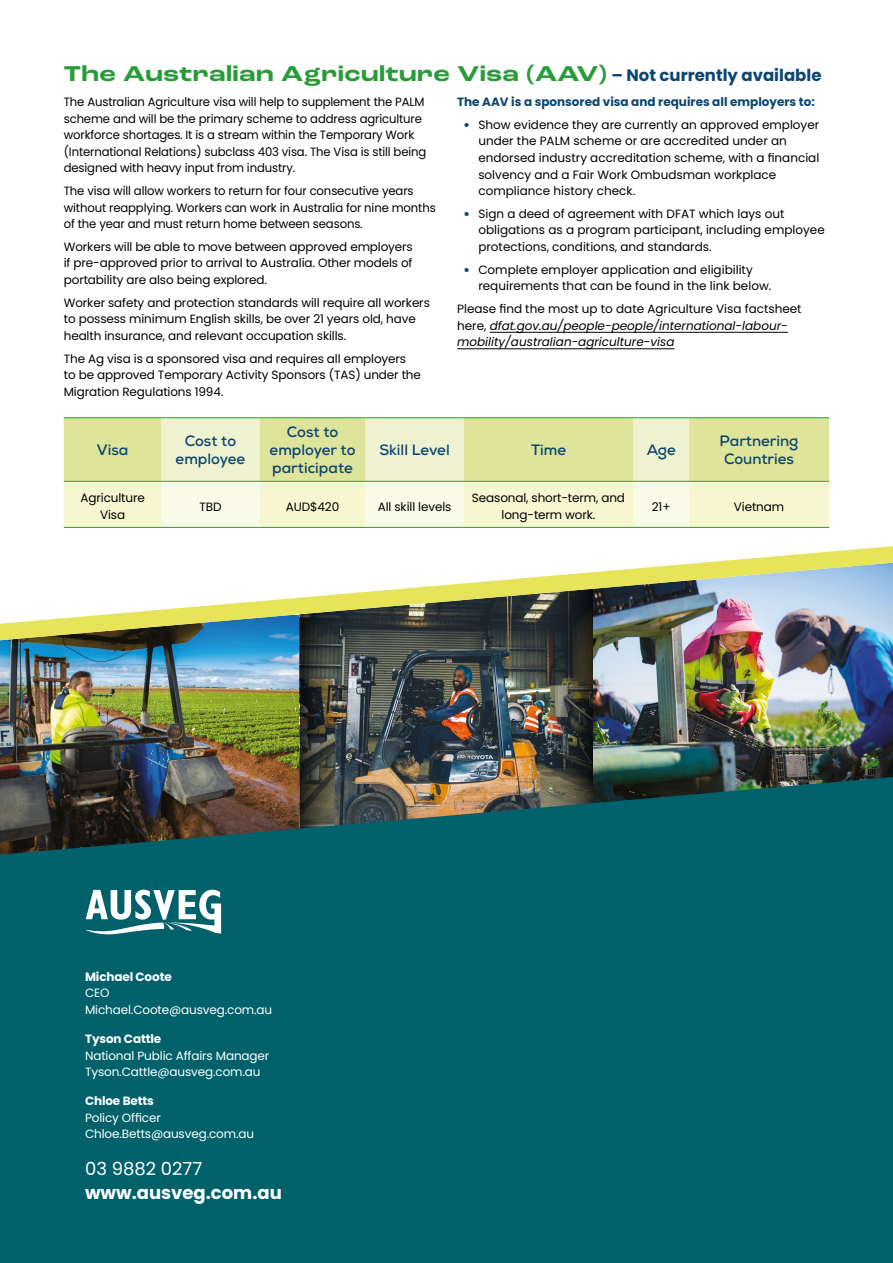
<style>
.page{position:relative;width:893px;height:1263px;background:#fff}
.page>*{position:absolute;margin:0;border:0;box-sizing:border-box;transform-origin:0 0}
.t1{font:700 expanded 22.5px "Roc Grotesk";letter-spacing:.02em;color:#289c38}
.t2{font:700 18px "Poppins";color:#fff}
.t3{font:18px "Poppins";color:#fff}
.t4{font:700 15px/18px "Nexa";color:#0c466f;text-align:center}
.t5{font:12px/16.5px "Poppins";letter-spacing:-.01em;color:#000}
.t6{font:italic 12px/16.5px "Poppins";color:#000}
.t7{font:12px/16.5px "Poppins";letter-spacing:-.01em;color:#fff}
.t8{font:700 12px "Poppins";color:#0c466f}
.t9{font:700 12px "Poppins";letter-spacing:-.01em;color:#fff}
.s1{font-family:"Poppins";font-stretch:normal;font-size:16.5px;color:#0c466f}
.s2{font-weight:900;color:#0c466f}
.s3{font-style:normal}
</style>
<div class="page">
<img style="left:0;top:640px;width:300px;height:137px">
<img style="left:342px;top:640px;width:209px;height:137px">
<img style="left:593px;top:640px;width:300px;height:137px">
<img style="left:300px;top:640px;width:42px;height:137px">
<img style="left:551px;top:640px;width:42px;height:137px">
<img style="left:0;top:546px;width:893px;height:94px">
<svg style="left:0;top:777px;width:893px;height:486px;background:#065e67"></svg>
<svg style="left:85px;top:890px;width:136px;height:44px"></svg>
<svg style="left:64px;top:418px;width:765px;height:109px;background:#ebeebe"></svg>
<hr style="left:64px;top:417px;width:98px;height:1px;background:#289c38">
<hr style="left:162px;top:417px;width:97px;height:1px;background:#289c38">
<hr style="left:259px;top:417px;width:107px;height:1px;background:#289c38">
<hr style="left:366px;top:417px;width:97px;height:1px;background:#289c38">
<hr style="left:463px;top:417px;width:171px;height:1px;background:#289c38">
<hr style="left:634px;top:417px;width:55px;height:1px;background:#289c38">
<hr style="left:689px;top:417px;width:140px;height:1px;background:#289c38">
<hr style="left:689px;top:527px;width:140px;height:1px;background:#289c38">
<hr style="left:64px;top:527px;width:98px;height:1px;background:#289c38">
<hr style="left:162px;top:527px;width:97px;height:1px;background:#289c38">
<hr style="left:259px;top:527px;width:107px;height:1px;background:#289c38">
<hr style="left:366px;top:527px;width:97px;height:1px;background:#289c38">
<hr style="left:463px;top:527px;width:171px;height:1px;background:#289c38">
<hr style="left:634px;top:527px;width:55px;height:1px;background:#289c38">
<hr style="left:64px;top:481px;width:98px;height:1px;background:#289c38">
<hr style="left:162px;top:481px;width:97px;height:1px;background:#289c38">
<hr style="left:259px;top:481px;width:107px;height:1px;background:#289c38">
<hr style="left:366px;top:481px;width:97px;height:1px;background:#289c38">
<hr style="left:463px;top:481px;width:171px;height:1px;background:#289c38">
<hr style="left:634px;top:481px;width:55px;height:1px;background:#289c38">
<hr style="left:689px;top:481px;width:140px;height:1px;background:#289c38">
<hr style="left:490px;top:332px;width:298px;height:1px;background:#000">
<hr style="left:457px;top:348px;width:217px;height:1px;background:#000">
<h1 class="t1" style="left:64px;top:60px;width:759px">The Australian Agriculture Visa (AAV) <span class="s1">– Not currently available</span></h1>
<p class="t5" style="left:64px;top:94px;width:364px">The Australian Agriculture visa will help to supplement the PALM scheme and will be the primary scheme to address agriculture workforce shortages. It is a stream within the Temporary Work (International Relations) subclass 403 visa. The Visa is still being designed with heavy input from industry.</p>
<p class="t5" style="left:64px;top:183px;width:374px">The visa will allow workers to return for four consecutive years without reapplying. Workers can work in Australia for nine months of the year and must return home between seasons.</p>
<p class="t5" style="left:64px;top:238px;width:351px;text-align:justify">Workers will be able to move between approved employers if pre-approved prior to arrival to Australia. Other models of portability are also being explored.</p>
<p class="t5" style="left:64px;top:294px;width:368px">Worker safety and protection standards will require all workers to possess minimum English skills, be over 21 years old, have health insurance, and relevant occupation skills.</p>
<p class="t5" style="left:64px;top:350px;width:359px">The Ag visa is a sponsored visa and requires all employers to be approved Temporary Activity Sponsors (TAS) under the<br>Migration Regulations 1994.</p>
<p class="t8" style="left:457px;top:95px;width:359px">The AAV is a sponsored visa and requires all employers to:</p>
<p class="t5" style="left:478px;top:117px;width:342px;text-indent:-15px"><span class="s2">•</span> Show evidence they are currently an approved employer under the PALM scheme or are accredited under an endorsed industry accreditation scheme, with a financial solvency and a Fair Work Ombudsman workplace compliance history check.</p>
<p class="t5" style="left:478px;top:205px;width:348px;text-indent:-15px"><span class="s2">•</span> Sign a deed of agreement with DFAT which lays out obligations as a program participant, including employee protections, conditions, and standards.</p>
<p class="t5" style="left:478px;top:261px;width:295px;text-indent:-15px"><span class="s2">•</span> Complete employer application and eligibility requirements that can be found in the link below.</p>
<p class="t6" style="left:457px;top:301px;width:346px"><span class="s3">Please find the most up to date Agriculture Visa factsheet here,</span> dfat.gov.au/people-people/international-labour&shy;mobility/australian-agriculture-visa</p>
<p class="t4" style="left:97px;top:441px;width:33px">Visa</p>
<p class="t4" style="left:176px;top:432px;width:71px">Cost to employee</p>
<p class="t4" style="left:270px;top:423px;width:87px">Cost to employer to participate</p>
<p class="t4" style="left:379px;top:441px;width:72px">Skill Level</p>
<p class="t4" style="left:531px;top:441px;width:37px">Time</p>
<p class="t4" style="left:647px;top:441px;width:31px">Age</p>
<p class="t4" style="left:720px;top:432px;width:80px">Partnering<br>Countries</p>
<p class="t5" style="left:81px;top:490px;width:66px;text-align:center">Agriculture<br>Visa</p>
<p class="t5" style="left:199px;top:498px;width:24px">TBD</p>
<p class="t5" style="left:286px;top:498px;width:55px">AUD$420</p>
<p class="t5" style="left:378px;top:498px;width:75px">All skill levels</p>
<p class="t5" style="left:472px;top:490px;width:155px;text-align:center">Seasonal, short-term, and long-term work.</p>
<p class="t5" style="left:652px;top:498px;width:20px">21+</p>
<p class="t5" style="left:734px;top:498px;width:52px">Vietnam</p>
<p class="t9" style="left:85px;top:970px;width:88px">Michael Coote</p>
<p class="t7" style="left:85px;top:985px;width:189px">CEO<br>Michael.Coote@ausveg.com.au</p>
<p class="t9" style="left:85px;top:1032px;width:78px">Tyson Cattle</p>
<p class="t7" style="left:85px;top:1047px;width:186px">National Public Affairs Manager<br>Tyson.Cattle@ausveg.com.au</p>
<p class="t9" style="left:85px;top:1094px;width:70px">Chloe Betts</p>
<p class="t7" style="left:85px;top:1109px;width:171px">Policy Officer<br>Chloe.Betts@ausveg.com.au</p>
<h2 class="t3" style="left:85px;top:1158px;width:119px">03 9882 0277</h2>
<h2 class="t2" style="left:85px;top:1182px;width:198px">www.ausveg.com.au</h2>
</div>
